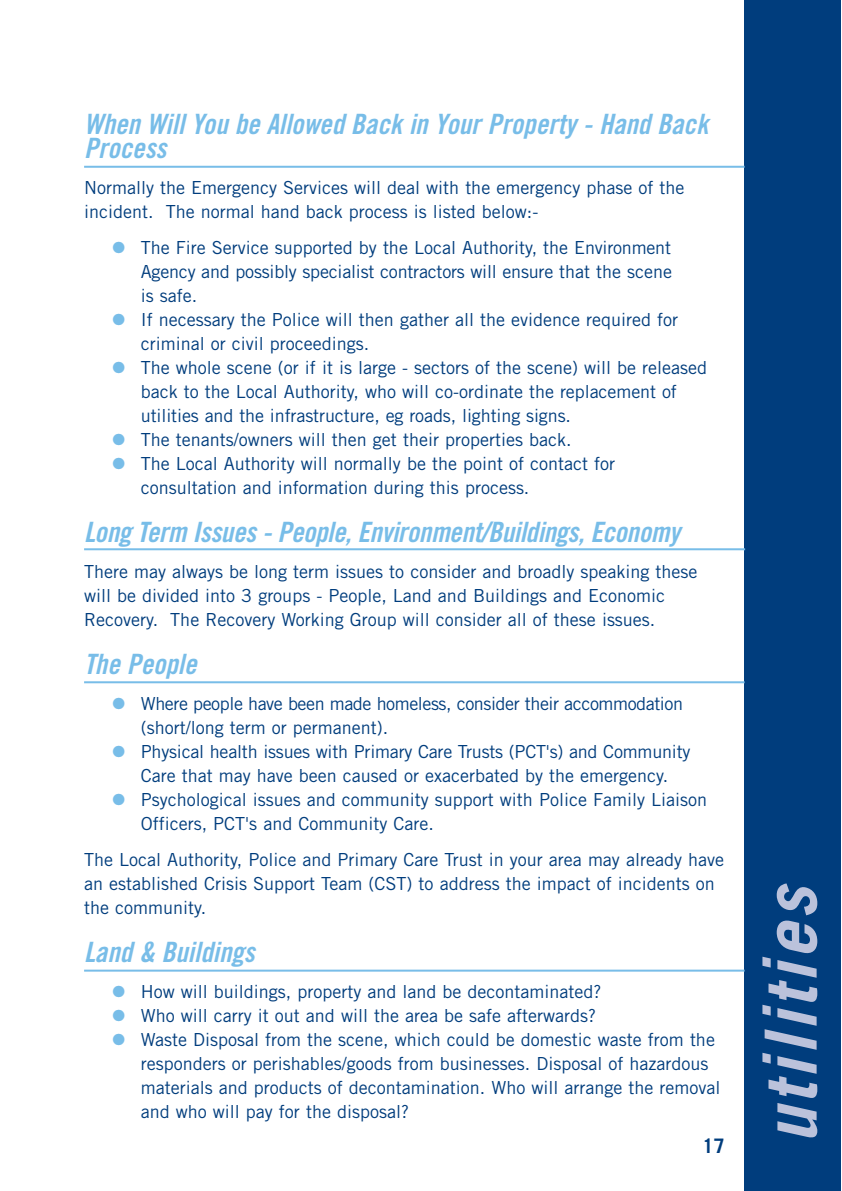
<style>
.page{position:relative;width:842px;height:1191px;background:#fff}
.page>*{position:absolute;margin:0;border:0;box-sizing:border-box;transform-origin:0 0}
.t1{font:italic 700 72px "Trade Gothic";letter-spacing:.055em;color:#bbc2db}
.t2{font:italic 28px/24px "Trade Gothic Bold Cond Twenty";color:#78bde8}
.t3{font:700 20px "Trade Gothic";color:#003d7d}
.t4{font:18px/24px "Trade Gothic";color:#003d7d}
.t5{font:18px/24px "Trade Gothic";letter-spacing:-.025em;color:#003d7d}
.s1{color:#78bde8}
</style>
<div class="page">
<div style="left:745px;top:0;width:96px;height:1191px;background:#003d7d"></div>
<hr style="left:84px;top:166px;width:661px;height:2px;background:#78bde8">
<hr style="left:84px;top:548px;width:661px;height:2px;background:#78bde8">
<hr style="left:84px;top:681px;width:661px;height:2px;background:#78bde8">
<hr style="left:84px;top:969px;width:661px;height:2px;background:#78bde8">
<h2 class="t2" style="left:84px;top:114px;width:631px">When WillYou be Allowed Back in YourProperty -Hand Back<br>Process</h2>
<p class="t4" style="left:84px;top:177px;width:602px">Normally the Emergency Services will deal with the emergency phase of the incident. The normal hand back process is listed below:-</p>
<p class="t4" style="left:141px;top:237px;width:533px;text-align:justify;text-indent:-28px"><span class="s1">●</span> The Fire Service supported by the Local Authority, the Environment Agency and possibly specialist contractors will ensure that the scene is safe.</p>
<p class="t4" style="left:141px;top:309px;width:539px;text-indent:-28px"><span class="s1">●</span> If necessary the Police will then gather all the evidence required for criminal or civil proceedings.</p>
<p class="t4" style="left:141px;top:357px;width:568px;text-indent:-28px"><span class="s1">●</span> The whole scene (or if it is large - sectors of the scene) will be released back to the Local Authority, who will co-ordinate the replacement of utilities and the infrastructure, eg roads, lighting signs.</p>
<p class="t4" style="left:112px;top:429px;width:461px"><span class="s1">●</span> The tenants/owners will then get their properties back.</p>
<p class="t4" style="left:141px;top:453px;width:476px;text-indent:-28px"><span class="s1">●</span> The Local Authority will normally be the point of contact for consultation and information during this process.</p>
<h2 class="t2" style="left:84px;top:522px;width:603px">Long Term Issues-People,Environment/Buildings,Economy</h2>
<p class="t4" style="left:84px;top:561px;width:615px">There may always be long term issues to consider and broadly speaking these will be divided into 3 groups - People, Land and Buildings and Economic<br>Recovery. The Recovery Working Group will consider all of these issues.</p>
<h2 class="t2" style="left:84px;top:654px;width:120px">The People</h2>
<p class="t5" style="left:141px;top:693px;width:544px;text-indent:-28px"><span class="s1">●</span> Where people have been made homeless, consider their accommodation (short/long term or permanent).</p>
<p class="t4" style="left:112px;top:741px;width:579px;text-align:center"><span class="s1">●</span> Physical health issues with Primary Care Trusts (PCT's) and Community<br>Care that may have been caused or exacerbated by the emergency.</p>
<p class="t4" style="left:141px;top:789px;width:568px;text-indent:-28px"><span class="s1">●</span> Psychological issues and community support with Police Family Liaison<br>Officers, PCT's and Community Care.</p>
<p class="t4" style="left:84px;top:849px;width:641px">The Local Authority, Police and Primary Care Trust in your area may already have an established Crisis Support Team (CST) to address the impact of incidents on the community.</p>
<h2 class="t2" style="left:84px;top:942px;width:178px">Land &amp; Buildings</h2>
<p class="t4" style="left:112px;top:981px;width:491px"><span class="s1">●</span> How will buildings, property and land be decontaminated?</p>
<p class="t4" style="left:112px;top:1005px;width:485px"><span class="s1">●</span> Who will carry it out and will the area be safe afterwards?</p>
<p class="t4" style="left:141px;top:1029px;width:581px;text-indent:-28px"><span class="s1">●</span> Waste Disposal from the scene, which could be domestic waste from the responders or perishables/goods from businesses. Disposal of hazardous materials and products of decontamination. Who will arrange the removal and who will pay for the disposal?</p>
<p class="t3" style="left:702px;top:1138px;width:24px">17</p>
<h1 class="t1" style="left:765px;top:1143px;width:272px;rotate:-90deg">utilities</h1>
</div>
